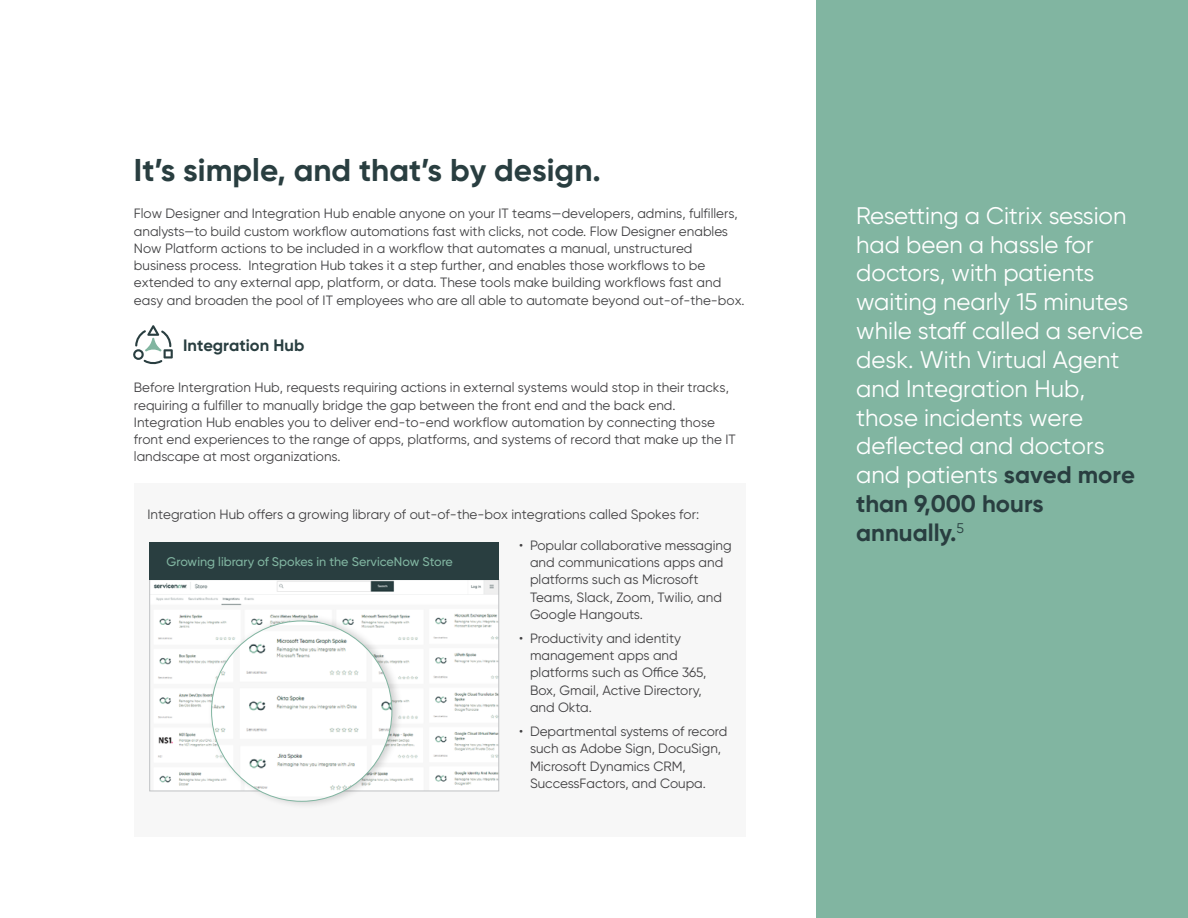
<style>
.page{position:relative;width:1188px;height:918px;background:#fff}
.page>*{position:absolute;margin:0;border:0;box-sizing:border-box;transform-origin:0 0}
.t1{font:700 31.5px "Gilroy";color:#293e40}
.t2{font:24px/28.8px "Gilroy";color:#fff}
.t3{font:700 16.5px "Gilroy";color:#293e40}
.t4{font:13.5px/17.2px "Gilroy";color:#414042}
.t5{font:13.5px/17.2px "Gilroy";color:#404042}
.t6{font:500 12.6px "Gilroy";color:#81b5a1}
.s1{font-weight:700;color:#293e40}
</style>
<div class="page">
<div style="left:134px;top:483px;width:611px;height:354px;background:#f7f7f7"></div>
<div style="left:817px;top:0;width:371px;height:918px;background:#81b5a1"></div>
<svg style="left:133px;top:325px;width:40px;height:40px"></svg>
<img style="left:154px;top:581px;width:343px;height:205px">
<div style="left:149px;top:579px;width:350px;height:212px;border:1px solid #c0c2c4"></div>
<div style="left:207px;top:614px;width:196px;height:196px;background:#000;opacity:.19"></div>
<img style="left:212px;top:621px;width:180px;height:180px;border-radius:90px">
<div style="left:149px;top:542px;width:350px;height:38px;background:#293e40"></div>
<h1 class="t1" style="left:134px;top:150px;width:469px">It’s simple, and that’s by design.</h1>
<p class="t5" style="left:134px;top:205px;width:612px">Flow Designer and Integration Hub enable anyone on your IT teams—developers, admins, fulfillers, analysts—to build custom workflow automations fast with clicks, not code. Flow Designer enables Now Platform actions to be included in a workflow that automates a manual, unstructured business process. Integration Hub takes it a step further, and enables those workflows to be extended to any external app, platform, or data. These tools make building workflows fast and easy and broaden the pool of IT employees who are all able to automate beyond out-of-the-box.</p>
<p class="t3" style="left:183px;top:335px;width:123px">Integration Hub</p>
<p class="t4" style="left:134px;top:379px;width:603px">Before Intergration Hub, requests requiring actions in external systems would stop in their tracks, requiring a fulfiller to manually bridge the gap between the front end and the back end.<br>Integration Hub enables you to deliver end-to-end workflow automation by connecting those front end experiences to the range of apps, platforms, and systems of record that make up the IT landscape at most organizations.</p>
<p class="t4" style="left:147px;top:506px;width:553px">Integration Hub offers a growing library of out-of-the-box integrations called Spokes for:</p>
<p class="t4" style="left:530px;top:536px;width:203px;text-indent:-11px">• Popular collaborative messaging and communications apps and platforms such as Microsoft<br>Teams, Slack, Zoom, Twilio, and<br>Google Hangouts.</p>
<p class="t4" style="left:530px;top:629px;width:178px;text-indent:-11px">• Productivity and identity management apps and platforms such as Office 365,<br>Box, Gmail, Active Directory, and Okta.</p>
<p class="t4" style="left:530px;top:723px;width:199px;text-indent:-11px">• Departmental systems of record such as Adobe Sign, DocuSign,<br>Microsoft Dynamics CRM,<br>SuccessFactors, and Coupa.</p>
<p class="t6" style="left:167px;top:554px;width:288px">Growing library of Spokes in the ServiceNow Store</p>
<p class="t2" style="left:856px;top:201px;width:289px">Resetting a Citrix session had been a hassle for doctors, with patients waiting nearly 15 minutes while staff called a service desk. With Virtual Agent and Integration Hub, those incidents were deflected and doctors and patients <span class="s1">saved more than 9,000 hours annually.</span><sup>5</sup></p>
</div>
